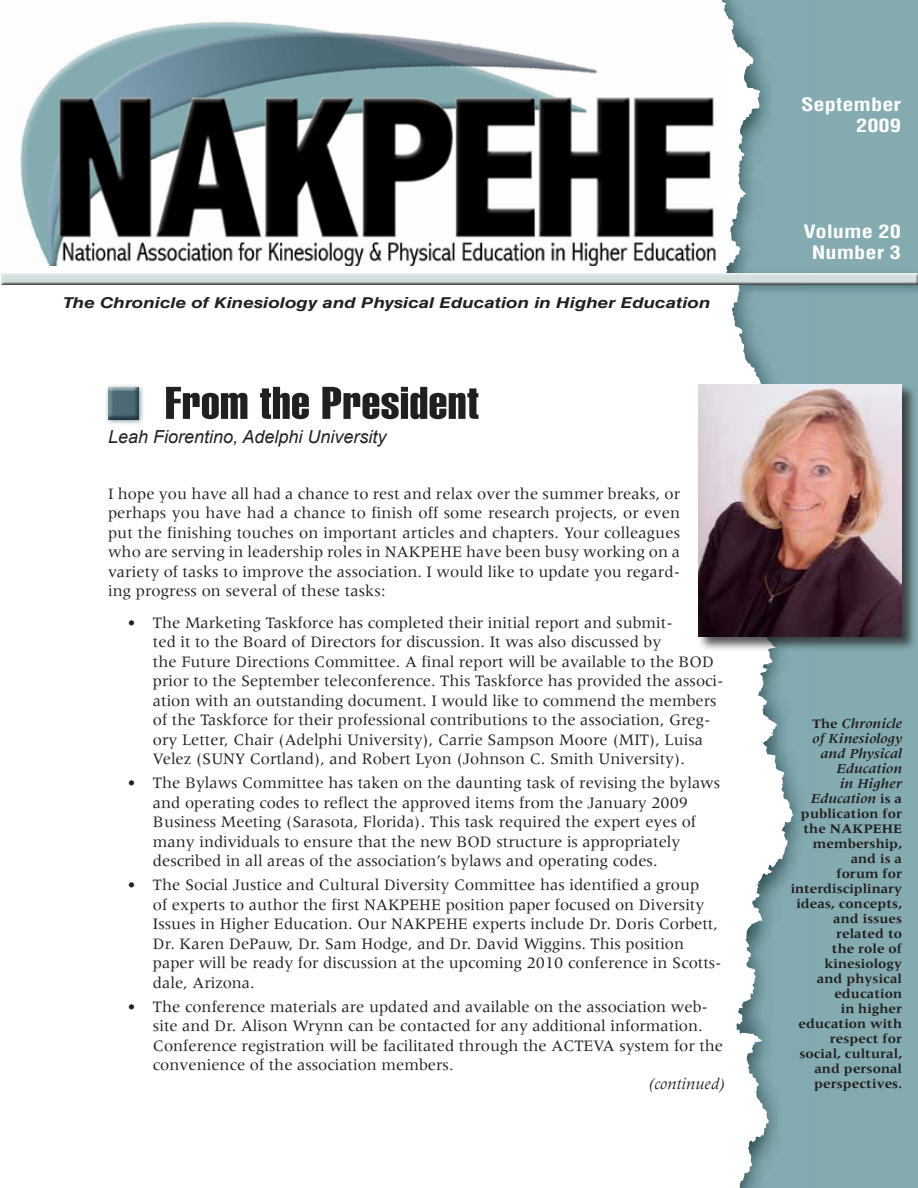
<style>
.page{position:relative;width:918px;height:1188px;background:#fff}
.page>*{position:absolute;margin:0;border:0;box-sizing:border-box;transform-origin:0 0}
.t1{font:45px "Helvetica LT Std Extra Comp";letter-spacing:.005em;color:#221f20;scale:1.25 1}
.t2{font:italic 18px "Arial";color:#221f20}
.t3{font:700 condensed 18px/21px "Helvetica LT Std";color:#fff;text-align:right;scale:1.25 1}
.t4{font:16.5px/19.5px "Meridien";color:#221f20}
.t5{font:italic 16.5px "Meridien";letter-spacing:.005em;color:#221f20}
.t6{font:italic 700 15px "Helvetica LT Std";color:#221f20;scale:1.25 1}
.t7{font:italic 700 14.25px/15px "Meridien";letter-spacing:.005em;color:#221f20;text-align:right}
.t8{font:700 13.5px/15px "Meridien";letter-spacing:.005em;color:#221f20;text-align:right}
.s1{font-style:normal;font-size:13.5px}
</style>
<div class="page">
<div style="left:76px;top:0;width:842px;height:1188px;background:#83abb0"></div>
<svg style="left:718px;top:0;width:75px;height:1188px"></svg>
<div style="left:0;top:0;width:718px;height:1188px;background:#fff"></div>
<img style="left:20px;top:0;width:701px;height:266px">
<div style="left:735px;top:268px;width:183px;height:28px;background:#4b6a76;opacity:.75"></div>
<div style="left:0;top:272px;width:918px;height:15px;background:#221f20;opacity:.75"></div>
<div style="left:105px;top:383px;width:40px;height:42px;background:#4b6a76;opacity:.75"></div>
<div style="left:105px;top:386px;width:35px;height:35px;background:#4b6a76;opacity:.75"></div>
<div style="left:697px;top:383px;width:220px;height:269px;background:#221f20;opacity:.75"></div>
<img style="left:698px;top:384px;width:203px;height:253px">
<p class="t6" style="left:63px;top:293px;width:519px">The Chronicle of Kinesiology and Physical Education in Higher Education</p>
<h1 class="t1" style="left:165px;top:376px;width:253px">From the President</h1>
<p class="t2" style="left:108px;top:425px;width:280px">Leah Fiorentino, Adelphi University</p>
<p class="t4" style="left:108px;top:484px;width:574px;text-align:justify">I hope you have all had a chance to rest and relax over the summer breaks, or perhaps you have had a chance to finish off some research projects, or even put the finishing touches on important articles and chapters. Your colleagues who are serving in leadership roles in NAKPEHE have been busy working on a variety of tasks to improve the association. I would like to update you regard&shy;ing progress on several of these tasks:</p>
<p class="t4" style="left:153px;top:613px;width:572px;text-indent:-25px">• The Marketing Taskforce has completed their initial report and submit-<br>ted it to the Board of Directors for discussion. It was also discussed by<br>the Future Directions Committee. A final report will be available to the BOD prior to the September teleconference. This Taskforce has provided the associ&shy;ation with an outstanding document. I would like to commend the members of the Taskforce for their professional contributions to the association, Greg&shy;ory Letter, Chair (Adelphi University), Carrie Sampson Moore (MIT), Luisa Velez (SUNY Cortland), and Robert Lyon (Johnson C. Smith University).</p>
<p class="t4" style="left:153px;top:773px;width:569px;text-indent:-25px">• The Bylaws Committee has taken on the daunting task of revising the bylaws and operating codes to reflect the approved items from the January 2009<br>Business Meeting (Sarasota, Florida). This task required the expert eyes of many individuals to ensure that the new BOD structure is appropriately described in all areas of the association’s bylaws and operating codes.</p>
<p class="t4" style="left:153px;top:875px;width:570px;text-indent:-25px">• The Social Justice and Cultural Diversity Committee has identified a group<br>of experts to author the first NAKPEHE position paper focused on Diversity Issues in Higher Education. Our NAKPEHE experts include Dr. Doris Corbett, Dr. Karen DePauw, Dr. Sam Hodge, and Dr. David Wiggins. This position paper will be ready for discussion at the upcoming 2010 conference in Scotts&shy;dale, Arizona.</p>
<p class="t4" style="left:153px;top:997px;width:572px;text-indent:-25px">• The conference materials are updated and available on the association web&shy;site and Dr. Alison Wrynn can be contacted for any additional information.<br>Conference registration will be facilitated through the ACTEVA system for the convenience of the association members.</p>
<p class="t5" style="left:649px;top:1075px;width:78px">(continued)</p>
<p class="t3" style="left:801px;top:94px;width:82px">September<br>2009</p>
<p class="t3" style="left:803px;top:221px;width:80px;text-align:center">Volume 20<br>Number 3</p>
<p class="t7" style="left:811px;top:716px;width:93px"><span class="s1">The</span> Chronicle of Kinesiology and Physical<br>Education<br>in Higher<br>Education <span class="s1">is a</span></p>
<p class="t8" style="left:791px;top:806px;width:113px">publication for the NAKPEHE membership, and is a<br>forum for interdisciplinary ideas, concepts, and issues related to<br>the role of kinesiology<br>and physical education<br>in higher education with respect for social, cultural, and personal perspectives.</p>
</div>
